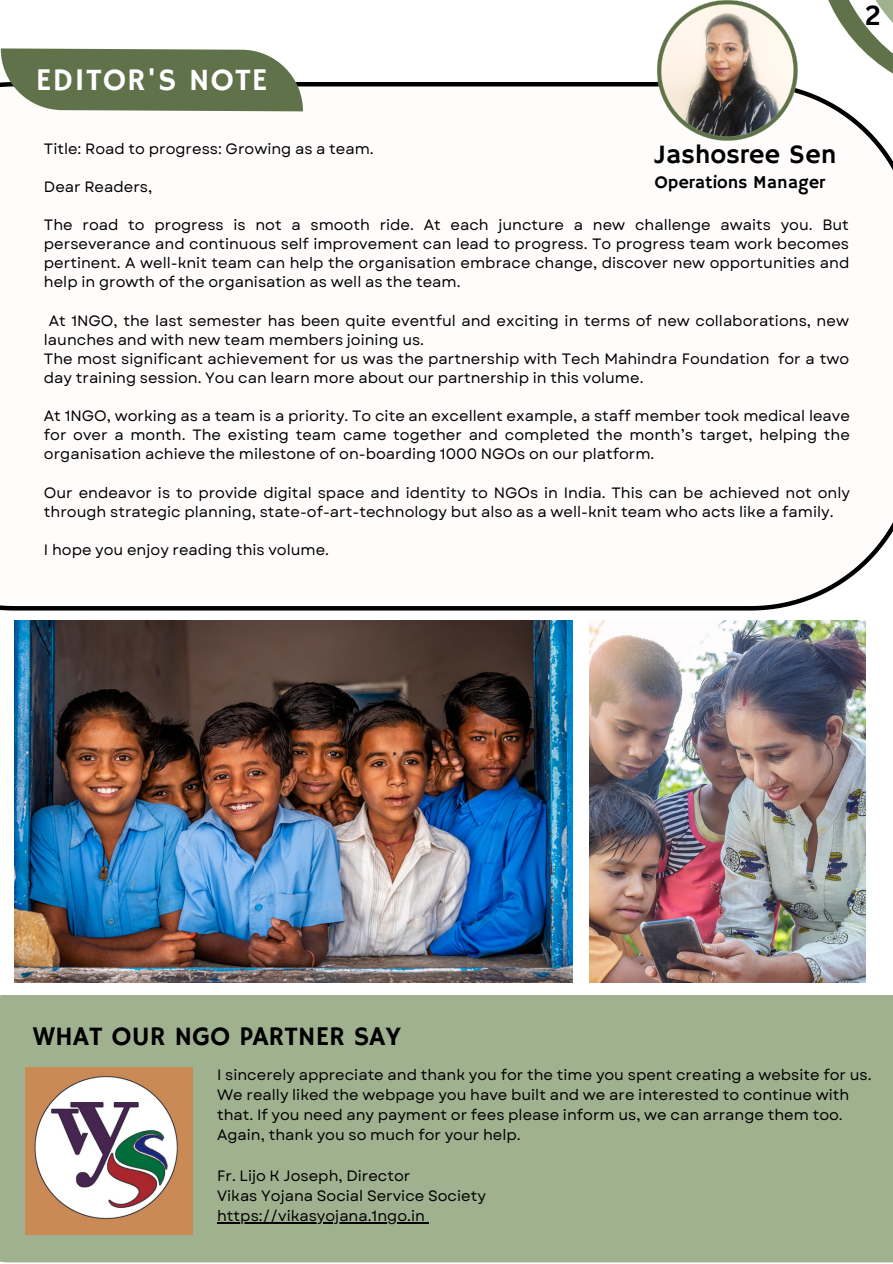
<style>
.page{position:relative;width:893px;height:1264px;background:#fff}
.page>*{position:absolute;margin:0;border:0;box-sizing:border-box;transform-origin:0 0}
.t1{font:31.5px "Hammersmith One";letter-spacing:.03em;color:#fff}
.t2{font:27px "Hammersmith One";color:#000}
.t3{font:700 27px "Canva Sans";color:#000}
.t4{font:18px "Hammersmith One";color:#000}
.t5{font:15px/19px "Garet";color:#000}
</style>
<div class="page">
<svg style="left:0;top:82px;width:892px;height:528px"></svg>
<svg style="left:1px;top:48px;width:302px;height:63px;background:#6f805b"></svg>
<svg style="left:657px;top:0;width:235px;height:141px"></svg>
<div style="left:0;top:995px;width:892px;height:267px;background:#a0b190"></div>
<img style="left:26px;top:1067px;width:166px;height:166px">
<img style="left:589px;top:620px;width:276px;height:362px">
<img style="left:15px;top:620px;width:557px;height:362px">
<hr style="left:217px;top:1222px;width:208px;height:1px;background:#000">
<p class="t1" style="left:36px;top:62px;width:233px">EDITOR'S NOTE</p>
<p class="t3" style="left:865px;top:-3px;width:17px">2</p>
<p class="t5" style="left:44px;top:139px;width:331px">Title: Road to progress: Growing as a team.</p>
<p class="t5" style="left:44px;top:177px;width:110px">Dear Readers,</p>
<p class="t5" style="left:44px;top:215px;width:806px;text-align:justify">The road to progress is not a smooth ride. At each juncture a new challenge awaits you. But perseverance and continuous self improvement can lead to progress. To progress team work becomes pertinent. A well-knit team can help the organisation embrace change, discover new opportunities and help in growth of the organisation as well as the team.</p>
<p class="t5" style="left:44px;top:311px;width:806px;text-indent:5px">At 1NGO, the last semester has been quite eventful and exciting in terms of new collaborations, new launches and with new team members joining us.</p>
<p class="t5" style="left:44px;top:349px;width:806px">The most significant achievement for us was the partnership with Tech Mahindra Foundation for a two day training session. You can learn more about our partnership in this volume.</p>
<p class="t5" style="left:44px;top:406px;width:807px;text-align:justify">At 1NGO, working as a team is a priority. To cite an excellent example, a staff member took medical leave for over a month. The existing team came together and completed the month’s target, helping the organisation achieve the milestone of on-boarding 1000 NGOs on our platform.</p>
<p class="t5" style="left:44px;top:483px;width:807px">Our endeavor is to provide digital space and identity to NGOs in India. This can be achieved not only through strategic planning, state-of-art-technology but also as a well-knit team who acts like a family.</p>
<p class="t5" style="left:44px;top:540px;width:287px">I hope you enjoy reading this volume.</p>
<p class="t2" style="left:654px;top:139px;width:184px">Jashosree Sen</p>
<p class="t4" style="left:654px;top:172px;width:172px">Operations Manager</p>
<p class="t2" style="left:33px;top:1021px;width:370px">WHAT OUR NGO PARTNER SAY</p>
<p class="t5" style="left:217px;top:1064px;width:656px;line-height:20.2px">I sincerely appreciate and thank you for the time you spent creating a website for us.<br>We really liked the webpage you have built and we are interested to continue with that. If you need any payment or fees please inform us, we can arrange them too.</p>
<p class="t5" style="left:217px;top:1125px;width:305px">Again, thank you so much for your help.</p>
<p class="t5" style="left:217px;top:1166px;width:195px">Fr. Lijo K Joseph, Director</p>
<p class="t5" style="left:217px;top:1186px;width:270px">Vikas Yojana Social Service Society</p>
<p class="t5" style="left:217px;top:1206px;width:209px">https://vikasyojana.1ngo.in</p>
</div>
